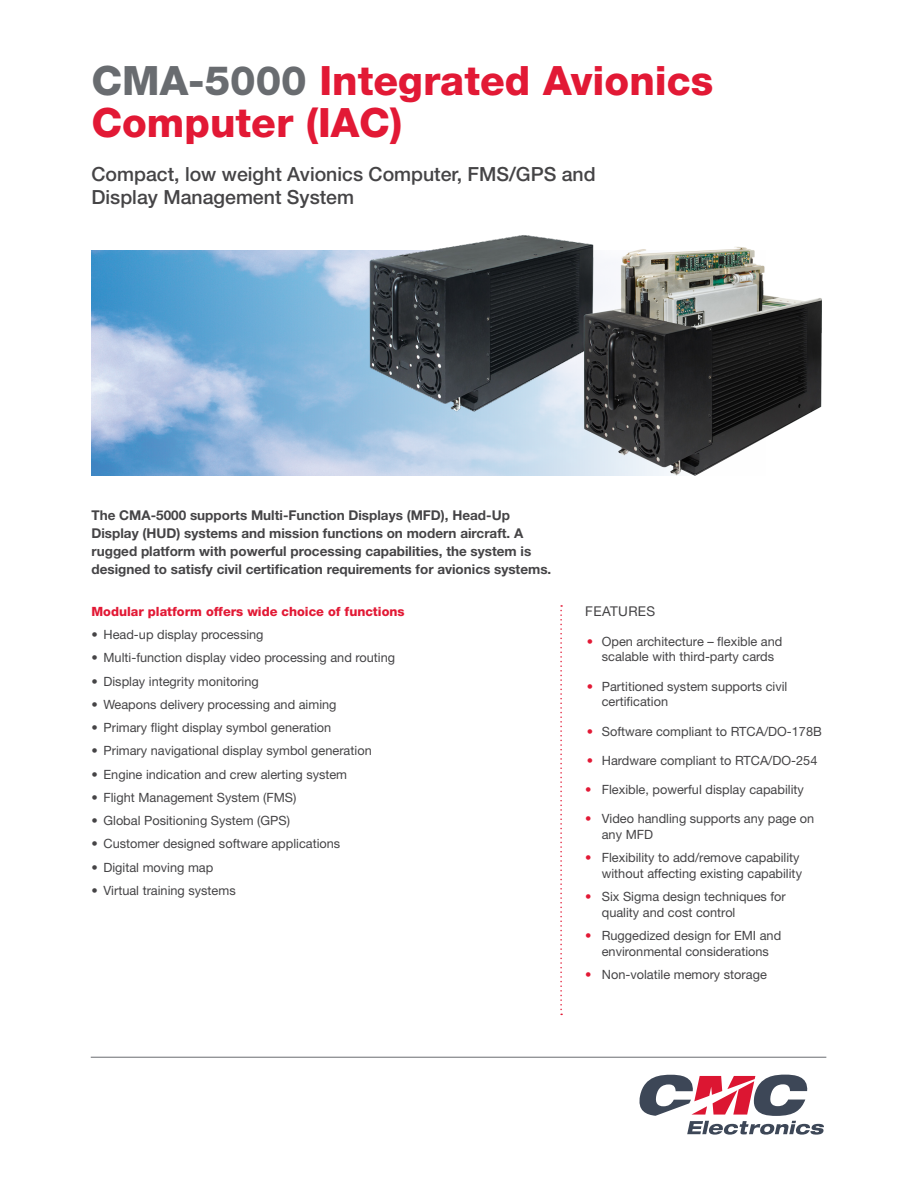
<style>
.page{position:relative;width:918px;height:1188px;background:#fff}
.page>*{position:absolute;margin:0;border:0;box-sizing:border-box;transform-origin:0 0}
.t1{font:800 40.5px/42px "Helvetica Neue LT Std";color:#e21935}
.t2{font:500 19.5px/22.5px "Helvetica Neue LT Std";color:#454446}
.Intro_Text{font:700 13.5px/18px "Helvetica Neue LT Std";color:#454446}
.t3{font:13.5px "Helvetica Neue LT Std";letter-spacing:.03em;color:#454446}
.BULLETS{font:12.75px/15.8px "Helvetica Neue LT Std";color:#454446}
.Subheads{font:800 12.75px "Helvetica Neue LT Std";color:#e21935}
.s1{color:#696c70}
.s2{color:#e21935}
</style>
<div class="page">
<img style="left:92px;top:251px;width:473px;height:225px">
<hr style="left:91px;top:1057px;width:735px;height:1px;background:#696c70">
<svg style="left:560px;top:605px;width:2px;height:410px"></svg>
<img style="left:365px;top:235px;width:200px;height:188px">
<img style="left:565px;top:240px;width:257px;height:236px">
<svg style="left:639px;top:1075px;width:185px;height:60px"></svg>
<p class="t1" style="left:92px;top:59px;width:623px"><span class="s1">CMA-5000</span> Integrated Avionics<br>Computer (IAC)</p>
<p class="t2" style="left:92px;top:163px;width:506px">Compact, low weight Avionics Computer, FMS/GPS and<br>Display Management System</p>
<p class="Intro_Text" style="left:92px;top:506px;width:461px">The CMA-5000 supports Multi-Function Displays (MFD), Head-Up Display (HUD) systems and mission functions on modern aircraft. A rugged platform with powerful processing capabilities, the system is designed to satisfy civil certification requirements for avionics systems.</p>
<p class="Subheads" style="left:92px;top:604px;width:315px">Modular platform offers wide choice of functions</p>
<p class="BULLETS" style="left:92px;top:627px;width:174px">• Head-up display processing</p>
<p class="BULLETS" style="left:92px;top:650px;width:305px">• Multi-function display video processing and routing</p>
<p class="BULLETS" style="left:92px;top:673px;width:169px">• Display integrity monitoring</p>
<p class="BULLETS" style="left:92px;top:696px;width:247px">• Weapons delivery processing and aiming</p>
<p class="BULLETS" style="left:92px;top:720px;width:241px">• Primary flight display symbol generation</p>
<p class="BULLETS" style="left:92px;top:743px;width:282px">• Primary navigational display symbol generation</p>
<p class="BULLETS" style="left:92px;top:766px;width:257px">• Engine indication and crew alerting system</p>
<p class="BULLETS" style="left:92px;top:789px;width:206px">• Flight Management System (FMS)</p>
<p class="BULLETS" style="left:92px;top:813px;width:200px">• Global Positioning System (GPS)</p>
<p class="BULLETS" style="left:92px;top:836px;width:250px">• Customer designed software applications</p>
<p class="BULLETS" style="left:92px;top:859px;width:123px">• Digital moving map</p>
<p class="BULLETS" style="left:92px;top:882px;width:146px">• Virtual training systems</p>
<p class="t3" style="left:585px;top:604px;width:72px">FEATURES</p>
<p class="BULLETS" style="left:587px;top:633px;width:197px;text-align:center"><span class="s2">•</span> Open architecture – flexible and scalable with third-party cards</p>
<p class="BULLETS" style="left:602px;top:678px;width:187px;text-indent:-15px"><span class="s2">•</span> Partitioned system supports civil certification</p>
<p class="BULLETS" style="left:587px;top:723px;width:237px"><span class="s2">•</span> Software compliant to RTCA/DO-178B</p>
<p class="BULLETS" style="left:587px;top:752px;width:232px"><span class="s2">•</span> Hardware compliant to RTCA/DO-254</p>
<p class="BULLETS" style="left:585px;top:782px;width:220px"><span class="s2">•</span> Flexible, powerful display capability</p>
<p class="BULLETS" style="left:602px;top:811px;width:214px;text-indent:-16px"><span class="s2">•</span> Video handling supports any page on any MFD</p>
<p class="BULLETS" style="left:585px;top:850px;width:218px;text-align:right"><span class="s2">•</span> Flexibility to add/remove capability without affecting existing capability</p>
<p class="BULLETS" style="left:602px;top:889px;width:185px;text-indent:-16px"><span class="s2">•</span> Six Sigma design techniques for quality and cost control</p>
<p class="BULLETS" style="left:585px;top:928px;width:197px;text-align:center"><span class="s2">•</span> Ruggedized design for EMI and environmental considerations</p>
<p class="BULLETS" style="left:585px;top:967px;width:183px"><span class="s2">•</span> Non-volatile memory storage</p>
</div>
